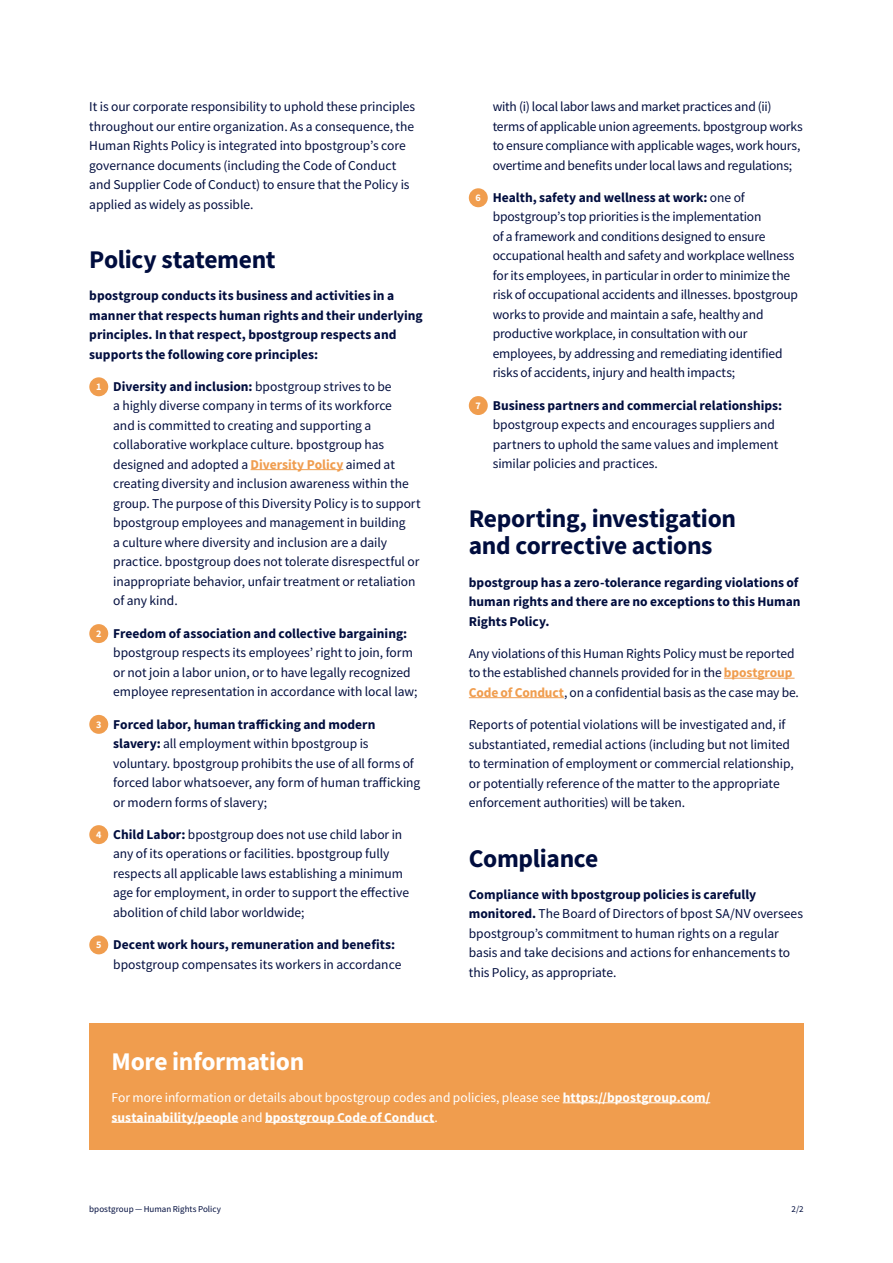
<style>
.page{position:relative;width:893px;height:1263px;background:#fff}
.page>*{position:absolute;margin:0;border:0;box-sizing:border-box;transform-origin:0 0}
.t1{font:700 25.5px/27px "Source Sans Pro";letter-spacing:-.01em;color:#000d3e}
.t2{font:700 25.5px "Source Sans Pro";letter-spacing:-.01em;color:#fff}
.t3{font:13.5px/19.5px "Source Sans Pro";letter-spacing:-.005em;color:#000d3e}
.t4{font:700 13.5px/19.5px "Source Sans Pro";color:#000d3e}
.t5{font:13.5px/19.5px "Source Sans Pro";color:#fff}
.t6{font:9px "Source Sans Pro";color:#000d3e}
.s1{font-weight:700;font-size:10.2px;color:#fff}
.s2{font-weight:700}
.s3{font-weight:700;color:#f09d4e}
</style>
<div class="page">
<hr style="left:251px;top:469px;width:92px;height:1px;background:#f09d4e">
<div style="left:89px;top:377px;width:19px;height:19px;background:#f09d4e;border-radius:50%"></div>
<div style="left:89px;top:624px;width:19px;height:19px;background:#f09d4e;border-radius:50%"></div>
<div style="left:89px;top:715px;width:19px;height:19px;background:#f09d4e;border-radius:50%"></div>
<div style="left:89px;top:825px;width:19px;height:19px;background:#f09d4e;border-radius:50%"></div>
<div style="left:89px;top:935px;width:19px;height:19px;background:#f09d4e;border-radius:50%"></div>
<hr style="left:724px;top:678px;width:71px;height:1px;background:#f09d4e">
<hr style="left:469px;top:697px;width:95px;height:1px;background:#f09d4e">
<div style="left:469px;top:188px;width:19px;height:19px;background:#f09d4e;border-radius:50%"></div>
<div style="left:469px;top:396px;width:19px;height:19px;background:#f09d4e;border-radius:50%"></div>
<div style="left:89px;top:1023px;width:715px;height:126px;background:#f09d4e"></div>
<hr style="left:563px;top:1102px;width:147px;height:1px;background:#fff">
<hr style="left:112px;top:1122px;width:126px;height:1px;background:#fff">
<hr style="left:265px;top:1122px;width:169px;height:1px;background:#fff">
<p class="t3" style="left:89px;top:97px;width:327px">It is our corporate responsibility to uphold these principles throughout our entire organization. As a consequence, the Human Rights Policy is integrated into bpostgroup’s core governance documents (including the Code of Conduct and Supplier Code of Conduct) to ensure that the Policy is applied as widely as possible.</p>
<h1 class="t1" style="left:89px;top:246px;width:188px">Policy statement</h1>
<p class="t4" style="left:89px;top:286px;width:335px">bpostgroup conducts its business and activities in a manner that respects human rights and their underlying principles. In that respect, bpostgroup respects and supports the following core principles:</p>
<p class="t3" style="left:113px;top:377px;width:309px;text-indent:-17px"><span class="s1">1</span> <span class="s2">Diversity and inclusion:</span> bpostgroup strives to be<br>a highly diverse company in terms of its workforce<br>and is committed to creating and supporting a collaborative workplace culture. bpostgroup has designed and adopted a <span class="s3">Diversity Policy</span> aimed at creating diversity and inclusion awareness within the group. The purpose of this Diversity Policy is to support bpostgroup employees and management in building<br>a culture where diversity and inclusion are a daily practice. bpostgroup does not tolerate disrespectful or inappropriate behavior, unfair treatment or retaliation of any kind.</p>
<p class="t3" style="left:113px;top:623px;width:306px;text-indent:-17px"><span class="s1">2</span> <span class="s2">Freedom of association and collective bargaining: </span>bpostgroup respects its employees’ right to join, form or not join a labor union, or to have legally recognized employee representation in accordance with local law;</p>
<p class="t3" style="left:113px;top:714px;width:309px;text-indent:-17px"><span class="s1">3</span> <span class="s2">Forced labor, human trafficking and modern slavery:</span> all employment within bpostgroup is voluntary. bpostgroup prohibits the use of all forms of forced labor whatsoever, any form of human trafficking or modern forms of slavery;</p>
<p class="t3" style="left:113px;top:824px;width:297px;text-indent:-17px"><span class="s1">4</span> <span class="s2">Child Labor:</span> bpostgroup does not use child labor in any of its operations or facilities. bpostgroup fully respects all applicable laws establishing a minimum age for employment, in order to support the effective abolition of child labor worldwide;</p>
<p class="t3" style="left:113px;top:935px;width:290px;text-indent:-17px"><span class="s1">5</span> <span class="s2">Decent work hours, remuneration and benefits: </span>bpostgroup compensates its workers in accordance</p>
<p class="t3" style="left:493px;top:97px;width:311px">with (i) local labor laws and market practices and (ii) terms of applicable union agreements. bpostgroup works to ensure compliance with applicable wages, work hours, overtime and benefits under local laws and regulations;</p>
<p class="t3" style="left:493px;top:188px;width:307px;text-indent:-17px"><span class="s1">6</span> <span class="s2">Health, safety and wellness at work:</span> one of bpostgroup’s top priorities is the implementation<br>of a framework and conditions designed to ensure occupational health and safety and workplace wellness for its employees, in particular in order to minimize the risk of occupational accidents and illnesses. bpostgroup works to provide and maintain a safe, healthy and productive workplace, in consultation with our employees, by addressing and remediating identified risks of accidents, injury and health impacts;</p>
<p class="t3" style="left:493px;top:395px;width:291px;text-indent:-17px"><span class="s1">7</span> <span class="s2">Business partners and commercial relationships: </span>bpostgroup expects and encourages suppliers and partners to uphold the same values and implement similar policies and practices.</p>
<h1 class="t1" style="left:469px;top:505px;width:269px">Reporting, investigation and corrective actions</h1>
<p class="t4" style="left:469px;top:572px;width:333px">bpostgroup has a zero-tolerance regarding violations of human rights and there are no exceptions to this Human<br>Rights Policy.</p>
<p class="t3" style="left:469px;top:644px;width:332px">Any violations of this Human Rights Policy must be reported to the established channels provided for in the <span class="s3">bpostgroup<br>Code of Conduct</span>, on a confidential basis as the case may be.</p>
<p class="t3" style="left:469px;top:715px;width:326px">Reports of potential violations will be investigated and, if substantiated, remedial actions (including but not limited to termination of employment or commercial relationship, or potentially reference of the matter to the appropriate enforcement authorities) will be taken.</p>
<h1 class="t1" style="left:469px;top:844px;width:131px">Compliance</h1>
<p class="t3" style="left:469px;top:884px;width:336px"><span class="s2">Compliance with bpostgroup policies is carefully monitored.</span> The Board of Directors of bpost SA/NV oversees bpostgroup’s commitment to human rights on a regular basis and take decisions and actions for enhancements to this Policy, as appropriate.</p>
<h1 class="t2" style="left:112px;top:1044px;width:194px">More information</h1>
<p class="t5" style="left:112px;top:1088px;width:600px">For more information or details about bpostgroup codes and policies, please see <span class="s2">https://bpostgroup.com/ sustainability/people</span> and <span class="s2">bpostgroup Code of Conduct</span>.</p>
<p class="t6" style="left:89px;top:1204px;width:133px">bpostgroup — Human Rights Policy</p>
<p class="t6" style="left:792px;top:1204px;width:14px">2/2</p>
</div>
